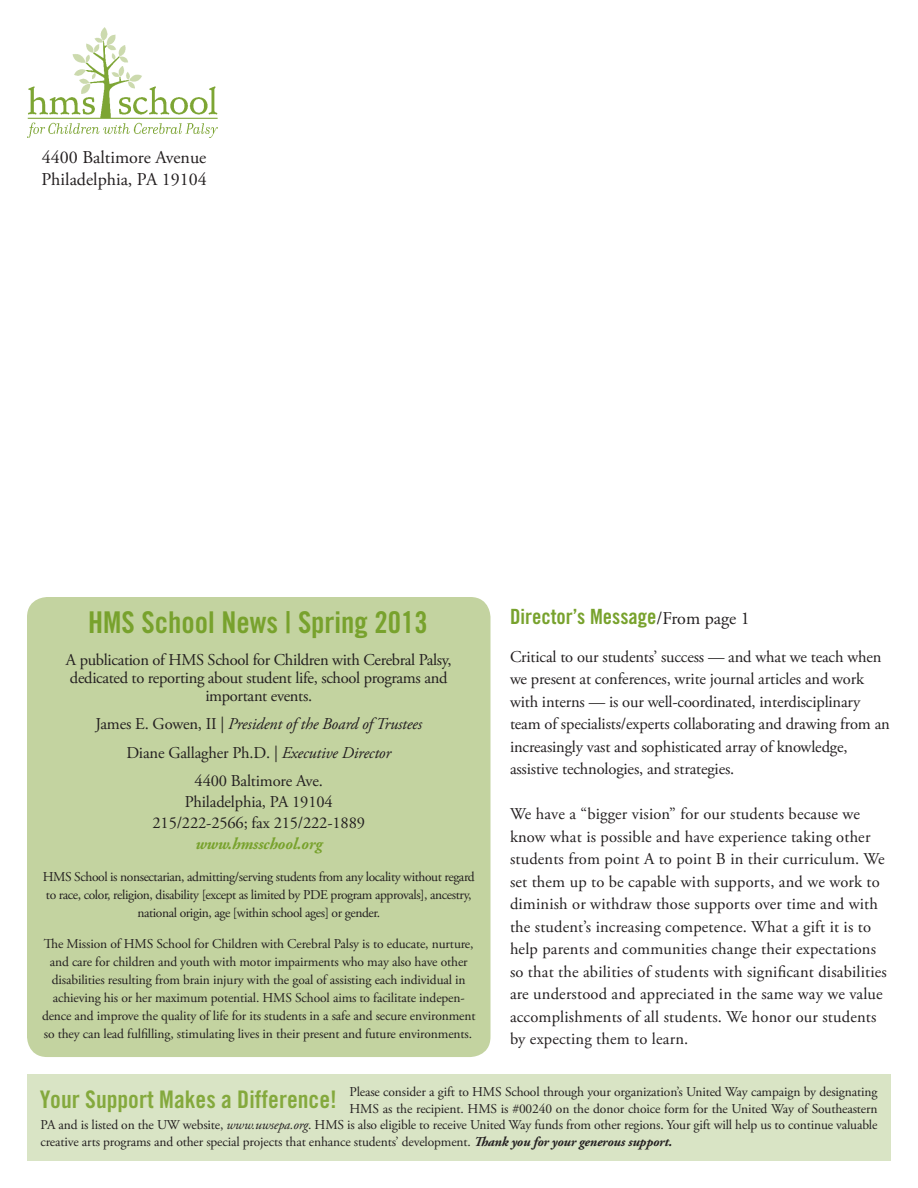
<style>
.page{position:relative;width:918px;height:1188px;background:#fff}
.page>*{position:absolute;margin:0;border:0;box-sizing:border-box;transform-origin:0 0}
.t1{font:30px "Trade Gothic Bold Cond Twenty";color:#78a22d}
.t2{font:24.3px "Trade Gothic Bold Cond Twenty";color:#84a93d}
.t3{font:21px "Trade Gothic Bold Cond Twenty";color:#78a22d}
.t4{font:18px/21.6px "Adobe Garamond Pro";color:#231f20}
.t5{font:16.5px/22.5px "Adobe Garamond Pro";letter-spacing:-.01em;color:#231f20;text-align:center}
.t6{font:16.5px/22.5px "Adobe Garamond Pro";letter-spacing:.01em;color:#231f20}
.t7{font:italic 700 16.5px "Adobe Garamond Pro";letter-spacing:-.01em;color:#78a22d}
.t8{font:13.5px/18px "Adobe Garamond Pro";letter-spacing:-.01em;color:#231f20;text-align:center}
.t9{font:13.5px/18px "Adobe Garamond Pro";letter-spacing:-.03em;color:#231f20;text-align:center}
.s1{font-style:italic}
.s2{font-family:"Adobe Garamond Pro";font-size:18px;color:#231f20}
.s3{font-weight:700;font-style:italic}
</style>
<div class="page">
<div style="left:27px;top:1075px;width:864px;height:86px;background:#d9e4c5"></div>
<img style="left:27px;top:27px;width:190px;height:110px">
<div style="left:27px;top:597px;width:463px;height:460px;background:#c3d3a0;border-radius:20px"></div>
<h3 class="t4" style="left:42px;top:147px;width:167px">4400 Baltimore Avenue<br>Philadelphia, PA 19104</h3>
<h1 class="t1" style="left:88px;top:605px;width:341px">HMS School News | Spring 2013</h1>
<p class="t5" style="left:66px;top:651px;width:387px;line-height:18px">A publication of HMS School for Children with Cerebral Palsy, dedicated to reporting about student life, school programs and important events.</p>
<p class="t5" style="left:95px;top:711px;width:328px;line-height:28.5px">James E. Gowen, II | <span class="s1">President of the Board of Trustees<br></span>Diane Gallagher Ph.D. | <span class="s1">Executive Director<br></span>4400 Baltimore Ave.</p>
<p class="t5" style="left:153px;top:792px;width:214px;line-height:21px">Philadelphia, PA 19104<br>215/222-2566; fax 215/222-1889</p>
<p class="t7" style="left:195px;top:835px;width:128px">www.hmsschool.org</p>
<p class="t9" style="left:43px;top:868px;width:434px">HMS School is nonsectarian, admitting/serving students from any locality without regard to race, color, religion, disability [except as limited by PDE program approvals], ancestry, national origin, age [within school ages] or gender.</p>
<p class="t8" style="left:42px;top:936px;width:435px">The Mission of HMS School for Children with Cerebral Palsy is to educate, nurture, and care for children and youth with motor impairments who may also have other disabilities resulting from brain injury with the goal of assisting each individual in achieving his or her maximum potential. HMS School aims to facilitate indepen&shy;dence and improve the quality of life for its students in a safe and secure environment so they can lead fulfilling, stimulating lives in their present and future environments.</p>
<h3 class="t3" style="left:510px;top:603px;width:241px">Director’s Message<span class="s2">/From page 1</span></h3>
<p class="t5" style="left:510px;top:646px;width:381px;text-align:left">Critical to our students’ success — and what we teach when we present at conferences, write journal articles and work with interns — is our well-coordinated, interdisciplinary team of specialists/experts collaborating and drawing from an increasingly vast and sophisticated array of knowledge, assistive technologies, and strategies.</p>
<p class="t6" style="left:510px;top:803px;width:378px">We have a “bigger vision” for our students because we know what is possible and have experience taking other students from point A to point B in their curriculum. We set them up to be capable with supports, and we work to diminish or withdraw those supports over time and with the student’s increasing competence. What a gift it is to help parents and communities change their expectations so that the abilities of students with significant disabilities are understood and appreciated in the same way we value accomplishments of all students. We honor our students by expecting them to learn.</p>
<p class="t8" style="left:350px;top:1083px;width:529px">Please consider a gift to HMS School through your organization’s United Way campaign by designating</p>
<p class="t8" style="left:350px;top:1100px;width:530px">HMS as the recipient. HMS is #00240 on the donor choice form for the United Way of Southeastern</p>
<p class="t8" style="left:40px;top:1116px;width:839px">PA and is listed on the UW website, <span class="s1">www.uwsepa.org</span>. HMS is also eligible to receive United Way funds from other regions. Your gift will help us to continue valuable</p>
<p class="t8" style="left:41px;top:1133px;width:633px">creative arts programs and other special projects that enhance students’ development. <span class="s3">Thank you for your generous support.</span></p>
<h2 class="t2" style="left:40px;top:1085px;width:298px">Your Support Makes a Difference!</h2>
</div>
